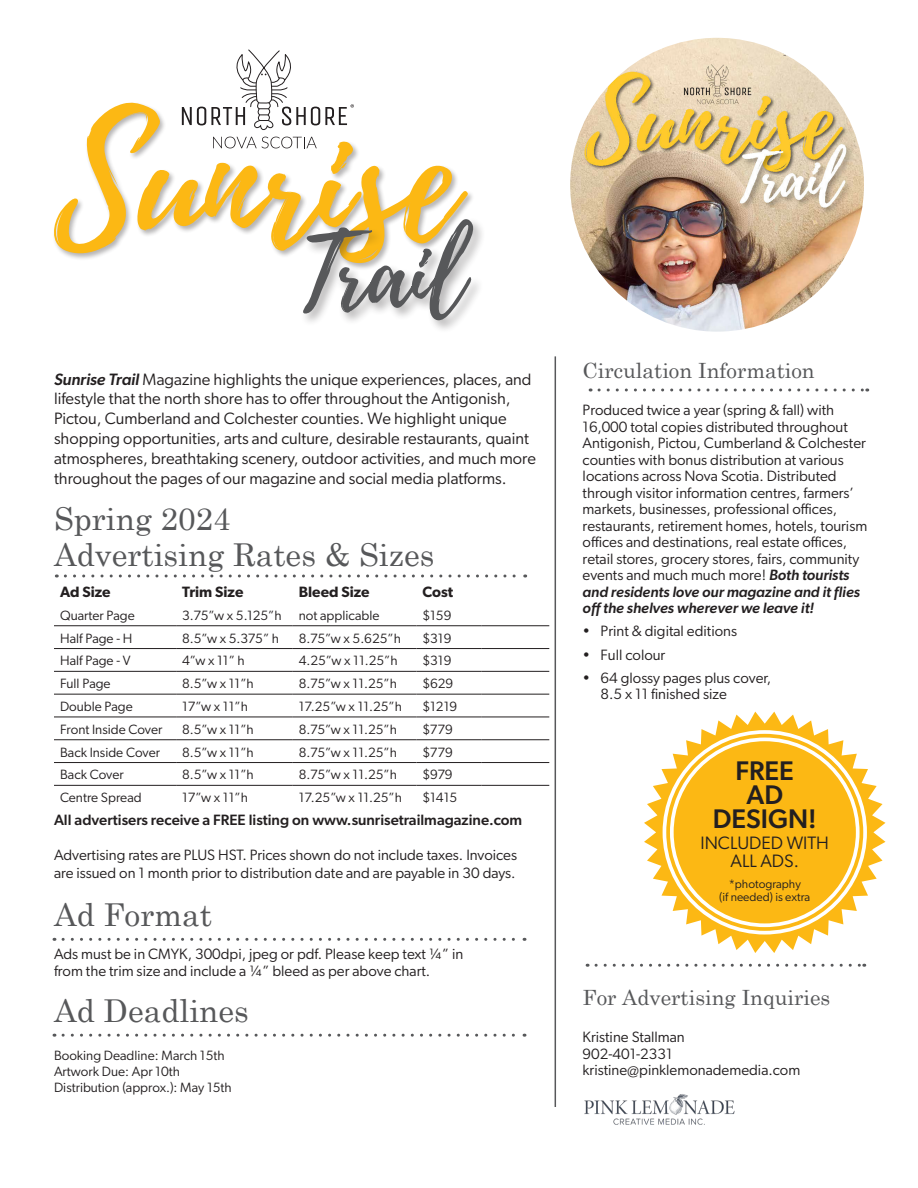
<style>
.page{position:relative;width:918px;height:1188px;background:#fff}
.page>*{position:absolute;margin:0;border:0;box-sizing:border-box;transform-origin:0 0}
.t1{font:167.25px "Playlist Script";color:#fcb814}
.t2{font:31.5px "Century Schoolbook";color:#57585a}
.t3{font:500 27px "Gibson";color:#231f20}
.t4{font:21px "Century Schoolbook";color:#57585a}
.t5{font:18px/18px "Gibson";color:#231f20;text-align:center}
.t6{font:16.5px/19.8px "Gibson";color:#231f20}
.t7{font:15px/16.5px "Gibson";color:#231f20}
.t8{font:500 15px "Gibson";color:#231f20}
.t9{font:600 15px "Gibson";color:#231f20}
.t10{font:13.5px "Gibson";color:#231f20}
.t11{font:12px/13.5px "Gibson";color:#231f20;text-align:center}
.s1{font-weight:500;font-style:italic}
</style>
<div class="page">
<hr style="left:54px;top:625px;width:122px;height:1px;background:#231f20">
<hr style="left:176px;top:625px;width:117px;height:1px;background:#231f20">
<hr style="left:293px;top:625px;width:123px;height:1px;background:#231f20">
<hr style="left:416px;top:625px;width:65px;height:1px;background:#231f20">
<hr style="left:481px;top:625px;width:68px;height:1px;background:#231f20">
<hr style="left:54px;top:648px;width:122px;height:1px;background:#231f20">
<hr style="left:176px;top:648px;width:117px;height:1px;background:#231f20">
<hr style="left:293px;top:648px;width:123px;height:1px;background:#231f20">
<hr style="left:416px;top:648px;width:65px;height:1px;background:#231f20">
<hr style="left:481px;top:648px;width:68px;height:1px;background:#231f20">
<hr style="left:54px;top:671px;width:122px;height:1px;background:#231f20">
<hr style="left:176px;top:671px;width:117px;height:1px;background:#231f20">
<hr style="left:293px;top:671px;width:123px;height:1px;background:#231f20">
<hr style="left:416px;top:671px;width:65px;height:1px;background:#231f20">
<hr style="left:481px;top:671px;width:68px;height:1px;background:#231f20">
<hr style="left:54px;top:694px;width:122px;height:1px;background:#231f20">
<hr style="left:176px;top:694px;width:117px;height:1px;background:#231f20">
<hr style="left:293px;top:694px;width:123px;height:1px;background:#231f20">
<hr style="left:416px;top:694px;width:65px;height:1px;background:#231f20">
<hr style="left:481px;top:694px;width:68px;height:1px;background:#231f20">
<hr style="left:54px;top:717px;width:122px;height:1px;background:#231f20">
<hr style="left:176px;top:717px;width:117px;height:1px;background:#231f20">
<hr style="left:293px;top:717px;width:123px;height:1px;background:#231f20">
<hr style="left:416px;top:717px;width:65px;height:1px;background:#231f20">
<hr style="left:481px;top:717px;width:68px;height:1px;background:#231f20">
<hr style="left:54px;top:739px;width:122px;height:1px;background:#231f20">
<hr style="left:176px;top:739px;width:117px;height:1px;background:#231f20">
<hr style="left:293px;top:739px;width:123px;height:1px;background:#231f20">
<hr style="left:416px;top:739px;width:65px;height:1px;background:#231f20">
<hr style="left:481px;top:739px;width:68px;height:1px;background:#231f20">
<hr style="left:54px;top:762px;width:122px;height:1px;background:#231f20">
<hr style="left:176px;top:762px;width:117px;height:1px;background:#231f20">
<hr style="left:293px;top:762px;width:123px;height:1px;background:#231f20">
<hr style="left:416px;top:762px;width:65px;height:1px;background:#231f20">
<hr style="left:481px;top:762px;width:68px;height:1px;background:#231f20">
<hr style="left:54px;top:785px;width:122px;height:1px;background:#231f20">
<hr style="left:176px;top:785px;width:117px;height:1px;background:#231f20">
<hr style="left:293px;top:785px;width:123px;height:1px;background:#231f20">
<hr style="left:416px;top:785px;width:65px;height:1px;background:#231f20">
<hr style="left:481px;top:785px;width:68px;height:1px;background:#231f20">
<svg style="left:65px;top:574px;width:461px;height:4px"></svg>
<svg style="left:63px;top:938px;width:462px;height:3px"></svg>
<svg style="left:63px;top:1034px;width:462px;height:3px"></svg>
<hr style="left:555px;top:356px;width:1px;height:751px;background:#57585a">
<svg style="left:599px;top:388px;width:269px;height:4px"></svg>
<svg style="left:596px;top:964px;width:269px;height:3px"></svg>
<div style="left:53px;top:102px;width:422px;height:169px;background:#231f20;opacity:.33"></div>
<div style="left:301px;top:217px;width:185px;height:116px;background:#231f20;opacity:.33"></div>
<svg style="left:300px;top:218px;width:174px;height:104px"></svg>
<svg style="left:182px;top:49px;width:172px;height:81px"></svg>
<svg style="left:213px;top:137px;width:104px;height:11px"></svg>
<img style="left:570px;top:38px;width:294px;height:294px">
<img style="left:584px;top:1094px;width:151px;height:31px">
<svg style="left:644px;top:712px;width:241px;height:241px;fill:#fcb814"></svg>
<div style="left:663px;top:730px;width:204px;height:205px;border:4px solid #fff;border-radius:50%"></div>
<div style="left:670px;top:738px;width:190px;height:189px;border:4px solid #fff;border-radius:50%"></div>
<p class="t1" style="left:54px;top:63px;width:403px">Sunrise</p>
<p class="t6" style="left:54px;top:369px;width:483px"><span class="s1">Sunrise Trail</span> Magazine highlights the unique experiences, places, and lifestyle that the north shore has to offer throughout the Antigonish, Pictou, Cumberland and Colchester counties. We highlight unique shopping opportunities, arts and culture, desirable restaurants, quaint atmospheres, breathtaking scenery, outdoor activities, and much more throughout the pages of our magazine and social media platforms.</p>
<p class="t2" style="left:54px;top:492px;width:178px">Spring 2024</p>
<p class="t2" style="left:54px;top:528px;width:382px">Advertising Rates &amp; Sizes</p>
<p class="t9" style="left:60px;top:583px;width:52px">Ad Size</p>
<p class="t9" style="left:182px;top:583px;width:63px">Trim Size</p>
<p class="t9" style="left:299px;top:583px;width:72px">Bleed Size</p>
<p class="t9" style="left:422px;top:583px;width:32px">Cost</p>
<p class="t10" style="left:60px;top:607px;width:76px">Quarter Page</p>
<p class="t10" style="left:182px;top:607px;width:101px">3.75”w x 5.125”h</p>
<p class="t10" style="left:299px;top:607px;width:82px">not applicable</p>
<p class="t10" style="left:422px;top:607px;width:30px">$159</p>
<p class="t10" style="left:60px;top:630px;width:74px">Half Page - H</p>
<p class="t10" style="left:182px;top:630px;width:98px">8.5”w x 5.375” h</p>
<p class="t10" style="left:299px;top:630px;width:104px">8.75”w x 5.625”h</p>
<p class="t10" style="left:422px;top:630px;width:30px">$319</p>
<p class="t10" style="left:60px;top:653px;width:72px">Half Page - V</p>
<p class="t10" style="left:182px;top:653px;width:64px">4”w x 11” h</p>
<p class="t10" style="left:299px;top:653px;width:100px">4.25”w x 11.25”h</p>
<p class="t10" style="left:422px;top:653px;width:30px">$319</p>
<p class="t10" style="left:60px;top:675px;width:52px">Full Page</p>
<p class="t10" style="left:182px;top:675px;width:73px">8.5”w x 11”h</p>
<p class="t10" style="left:299px;top:675px;width:100px">8.75”w x 11.25”h</p>
<p class="t10" style="left:422px;top:675px;width:32px">$629</p>
<p class="t10" style="left:60px;top:698px;width:74px">Double Page</p>
<p class="t10" style="left:182px;top:698px;width:67px">17”w x 11”h</p>
<p class="t10" style="left:299px;top:698px;width:105px">17.25”w x 11.25”h</p>
<p class="t10" style="left:422px;top:698px;width:36px">$1219</p>
<p class="t10" style="left:60px;top:721px;width:104px">Front Inside Cover</p>
<p class="t10" style="left:182px;top:721px;width:73px">8.5”w x 11”h</p>
<p class="t10" style="left:299px;top:721px;width:100px">8.75”w x 11.25”h</p>
<p class="t10" style="left:422px;top:721px;width:32px">$779</p>
<p class="t10" style="left:60px;top:744px;width:102px">Back Inside Cover</p>
<p class="t10" style="left:182px;top:744px;width:73px">8.5”w x 11”h</p>
<p class="t10" style="left:299px;top:744px;width:100px">8.75”w x 11.25”h</p>
<p class="t10" style="left:422px;top:744px;width:32px">$779</p>
<p class="t10" style="left:60px;top:767px;width:65px">Back Cover</p>
<p class="t10" style="left:182px;top:767px;width:73px">8.5”w x 11”h</p>
<p class="t10" style="left:299px;top:767px;width:100px">8.75”w x 11.25”h</p>
<p class="t10" style="left:422px;top:767px;width:32px">$979</p>
<p class="t10" style="left:60px;top:789px;width:83px">Centre Spread</p>
<p class="t10" style="left:182px;top:789px;width:67px">17”w x 11”h</p>
<p class="t10" style="left:299px;top:789px;width:105px">17.25”w x 11.25”h</p>
<p class="t10" style="left:422px;top:789px;width:36px">$1415</p>
<p class="t8" style="left:54px;top:811px;width:470px">All advertisers receive a FREE listing on www.sunrisetrailmagazine.com</p>
<p class="t7" style="left:54px;top:846px;width:465px;line-height:18px">Advertising rates are PLUS HST. Prices shown do not include taxes. Invoices are issued on 1 month prior to distribution date and are payable in 30 days.</p>
<p class="t2" style="left:54px;top:888px;width:160px">Ad Format</p>
<p class="t7" style="left:54px;top:946px;width:411px">Ads must be in CMYK, 300dpi, jpeg or pdf. Please keep text ¼” in from the trim size and include a ¼” bleed as per above chart.</p>
<p class="t2" style="left:54px;top:984px;width:196px">Ad Deadlines</p>
<p class="t10" style="left:54px;top:1047px;width:172px">Booking Deadline: March 15th</p>
<p class="t10" style="left:54px;top:1063px;width:127px">Artwork Due: Apr 10th</p>
<p class="t10" style="left:54px;top:1080px;width:179px">Distribution (approx.): May 15th</p>
<p class="t4" style="left:583px;top:353px;width:234px">Circulation Information</p>
<p class="t7" style="left:583px;top:402px;width:286px">Produced twice a year (spring &amp; fall) with 16,000 total copies distributed throughout Antigonish, Pictou, Cumberland &amp; Colchester counties with bonus distribution at various locations across Nova Scotia. Distributed through visitor information centres, farmers’ markets, businesses, professional offices, restaurants, retirement homes, hotels, tourism offices and destinations, real estate offices, retail stores, grocery stores, fairs, community events and much much more! <span class="s1">Both tourists and residents love our magazine and it flies off the shelves wherever we leave it!</span></p>
<p class="t7" style="left:583px;top:623px;width:156px">• Print &amp; digital editions</p>
<p class="t7" style="left:583px;top:646px;width:84px">• Full colour</p>
<p class="t7" style="left:601px;top:669px;width:172px;text-indent:-18px">• 64 glossy pages plus cover,<br>8.5 x 11 finished size</p>
<p class="t3" style="left:736px;top:754px;width:60px">FREE</p>
<p class="t3" style="left:746px;top:778px;width:38px">AD</p>
<p class="t3" style="left:713px;top:802px;width:105px">DESIGN!</p>
<p class="t5" style="left:700px;top:834px;width:130px">INCLUDED WITH<br>ALL ADS.</p>
<p class="t11" style="left:719px;top:877px;width:92px">*photography<br>(if needed) is extra</p>
<p class="t4" style="left:583px;top:980px;width:249px">For Advertising Inquiries</p>
<p class="t7" style="left:583px;top:1029px;width:104px">Kristine Stallman</p>
<p class="t7" style="left:583px;top:1045px;width:91px">902-401-2331</p>
<p class="t7" style="left:583px;top:1062px;width:219px">kristine@pinklemonademedia.com</p>
</div>
